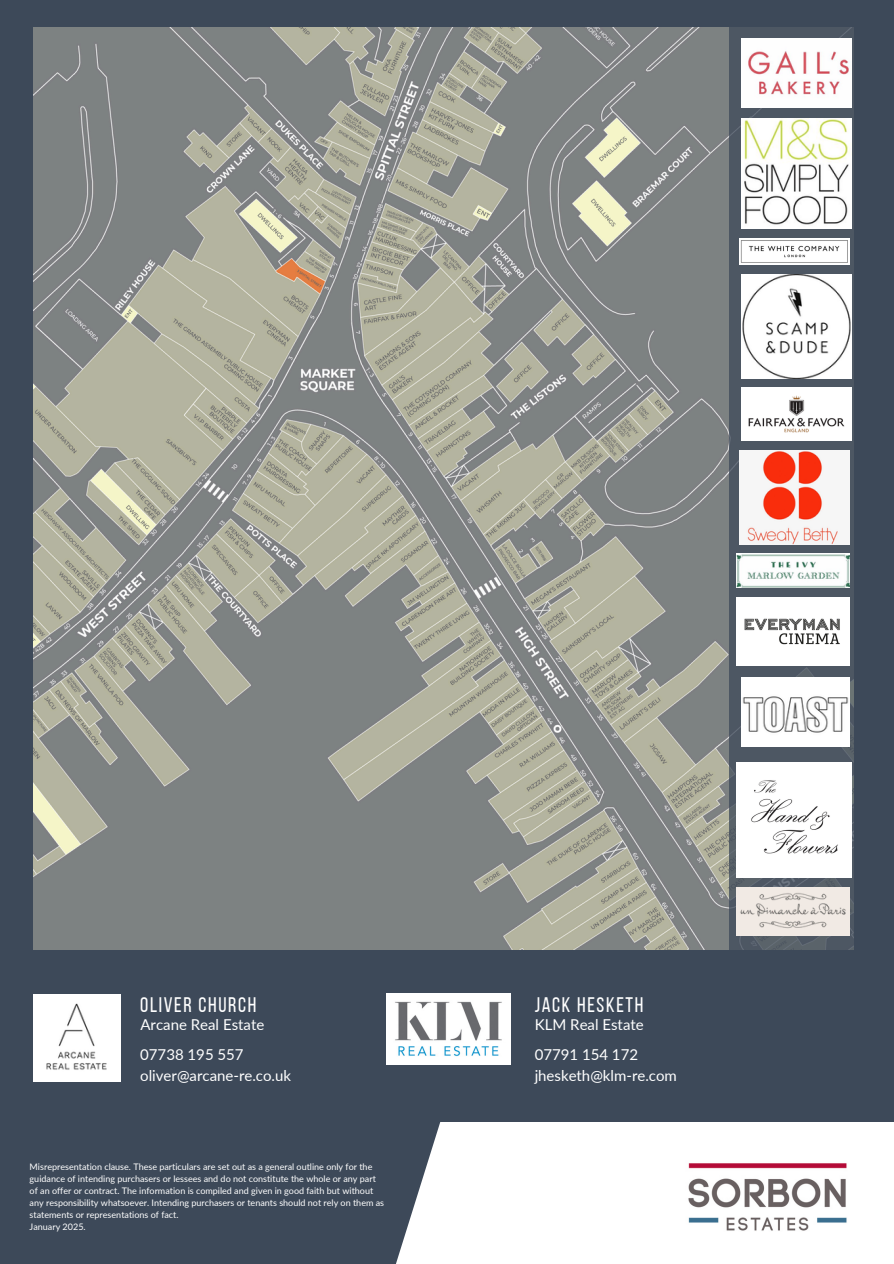
<style>
.page{position:relative;width:894px;height:1264px;background:#fff}
.page>*{position:absolute;margin:0;border:0;box-sizing:border-box;transform-origin:0 0}
.t1{font:21px "Bebas Neue";letter-spacing:.08em;color:#fff}
.t2{font:15px/20.2px "Lato";color:#fff}
.t3{font:9px/12px "Lato";color:#fff}
</style>
<div class="page">
<div style="left:0;top:0;width:893px;height:1263px;background:#3d4959"></div>
<div style="left:373px;top:1121px;width:520px;height:142px;background:#fff"></div>
<img style="left:688px;top:1163px;width:159px;height:68px">
<img style="left:34px;top:28px;width:695px;height:921px">
<svg style="left:729px;top:27px;width:125px;height:923px;fill:#4d5763"></svg>
<img style="left:741px;top:388px;width:110px;height:53px">
<img style="left:736px;top:597px;width:113px;height:68px">
<img style="left:741px;top:39px;width:110px;height:68px">
<img style="left:739px;top:450px;width:110px;height:94px">
<img style="left:739px;top:238px;width:110px;height:26px">
<img style="left:736px;top:553px;width:113px;height:34px">
<img style="left:741px;top:275px;width:110px;height:103px">
<img style="left:741px;top:118px;width:110px;height:110px">
<img style="left:736px;top:762px;width:115px;height:115px">
<img style="left:736px;top:887px;width:113px;height:48px">
<img style="left:741px;top:677px;width:108px;height:70px">
<img style="left:386px;top:993px;width:124px;height:71px">
<img style="left:34px;top:994px;width:86px;height:87px">
<p class="t1" style="left:140px;top:996px;width:118px">OLIVER CHURCH</p>
<p class="t2" style="left:140px;top:1014px;width:125px">Arcane Real Estate</p>
<p class="t2" style="left:140px;top:1044px;width:152px">07738 195 557 oliver@arcane-re.co.uk</p>
<p class="t3" style="left:30px;top:1160px;width:356px">Misrepresentation clause. These particulars are set out as a general outline only for the guidance of intending purchasers or lessees and do not constitute the whole or any part of an offer or contract. The information is compiled and given in good faith but without any responsibility whatsoever. Intending purchasers or tenants should not rely on them as statements or representations of fact.</p>
<p class="t3" style="left:30px;top:1220px;width:58px">January 2025.</p>
<p class="t1" style="left:534px;top:996px;width:110px">JACK HESKETH</p>
<p class="t2" style="left:534px;top:1014px;width:110px">KLM Real Estate</p>
<p class="t2" style="left:534px;top:1044px;width:144px">07791 154 172 jhesketh@klm-re.com</p>
</div>
